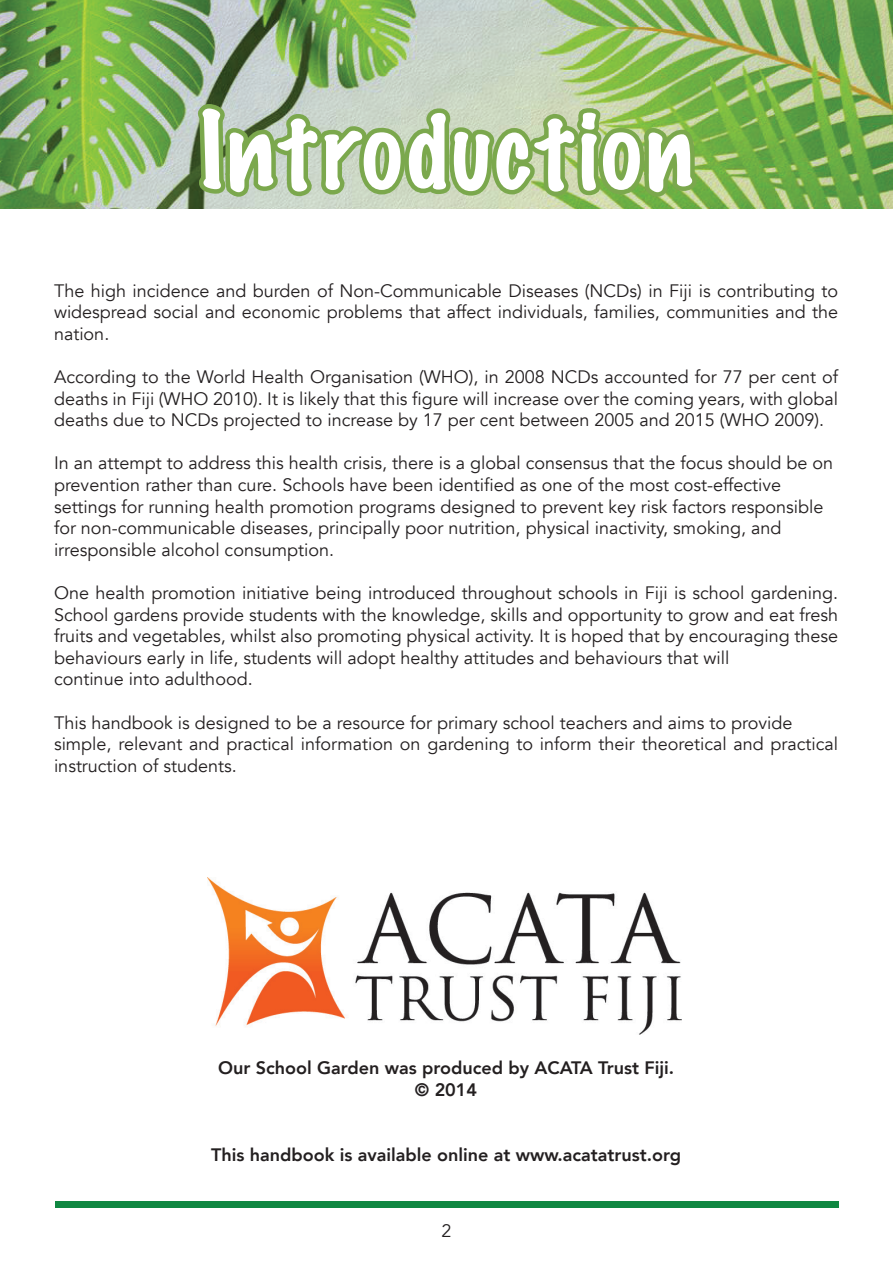
<style>
.page{position:relative;width:893px;height:1263px;background:#fff}
.page>*{position:absolute;margin:0;border:0;box-sizing:border-box;transform-origin:0 0}
.t1{font:100 97.5px "Marker Felt";letter-spacing:.045em;color:#fff}
.t2{font:18px/21.6px "Avenir";color:#231f20;text-align:justify}
.t3{font:800 18px "Avenir";color:#231f20}
</style>
<div class="page">
<img style="left:0;top:0;width:893px;height:208px">
<div style="left:55px;top:1201px;width:783px;height:7px;background:#0f8741"></div>
<svg style="left:191px;top:42px;width:513px;height:160px"></svg>
<img style="left:208px;top:877px;width:473px;height:158px">
<p class="t1" style="left:200px;top:73px;width:495px">Introduction</p>
<p class="t2" style="left:54px;top:280px;width:786px">The high incidence and burden of Non-Communicable Diseases (NCDs) in Fiji is contributing to widespread social and economic problems that affect individuals, families, communities and the nation.</p>
<p class="t2" style="left:54px;top:366px;width:786px">According to the World Health Organisation (WHO), in 2008 NCDs accounted for 77 per cent of deaths in Fiji (WHO 2010). It is likely that this figure will increase over the coming years, with global deaths due to NCDs projected to increase by 17 per cent between 2005 and 2015 (WHO 2009).</p>
<p class="t2" style="left:54px;top:453px;width:781px">In an attempt to address this health crisis, there is a global consensus that the focus should be on</p>
<p class="t2" style="left:54px;top:474px;width:729px">prevention rather than cure. Schools have been identified as one of the most cost-effective</p>
<p class="t2" style="left:54px;top:496px;width:771px">settings for running health promotion programs designed to prevent key risk factors responsible</p>
<p class="t2" style="left:54px;top:517px;width:729px">for non-communicable diseases, principally poor nutrition, physical inactivity, smoking, and</p>
<p class="t2" style="left:54px;top:539px;width:281px">irresponsible alcohol consumption.</p>
<p class="t2" style="left:54px;top:582px;width:786px">One health promotion initiative being introduced throughout schools in Fiji is school gardening.<br>School gardens provide students with the knowledge, skills and opportunity to grow and eat fresh fruits and vegetables, whilst also promoting physical activity. It is hoped that by encouraging these behaviours early in life, students will adopt healthy attitudes and behaviours that will</p>
<p class="t2" style="left:54px;top:669px;width:200px">continue into adulthood.</p>
<p class="t2" style="left:54px;top:712px;width:740px">This handbook is designed to be a resource for primary school teachers and aims to provide</p>
<p class="t2" style="left:54px;top:733px;width:786px">simple, relevant and practical information on gardening to inform their theoretical and practical instruction of students.</p>
<p class="t3" style="left:218px;top:1052px;width:458px">Our School Garden was produced by ACATA Trust Fiji.</p>
<p class="t3" style="left:415px;top:1073px;width:64px">© 2014</p>
<p class="t3" style="left:211px;top:1138px;width:472px">This handbook is available online at www.acatatrust.org</p>
<p class="t2" style="left:441px;top:1220px;width:12px">2</p>
</div>
